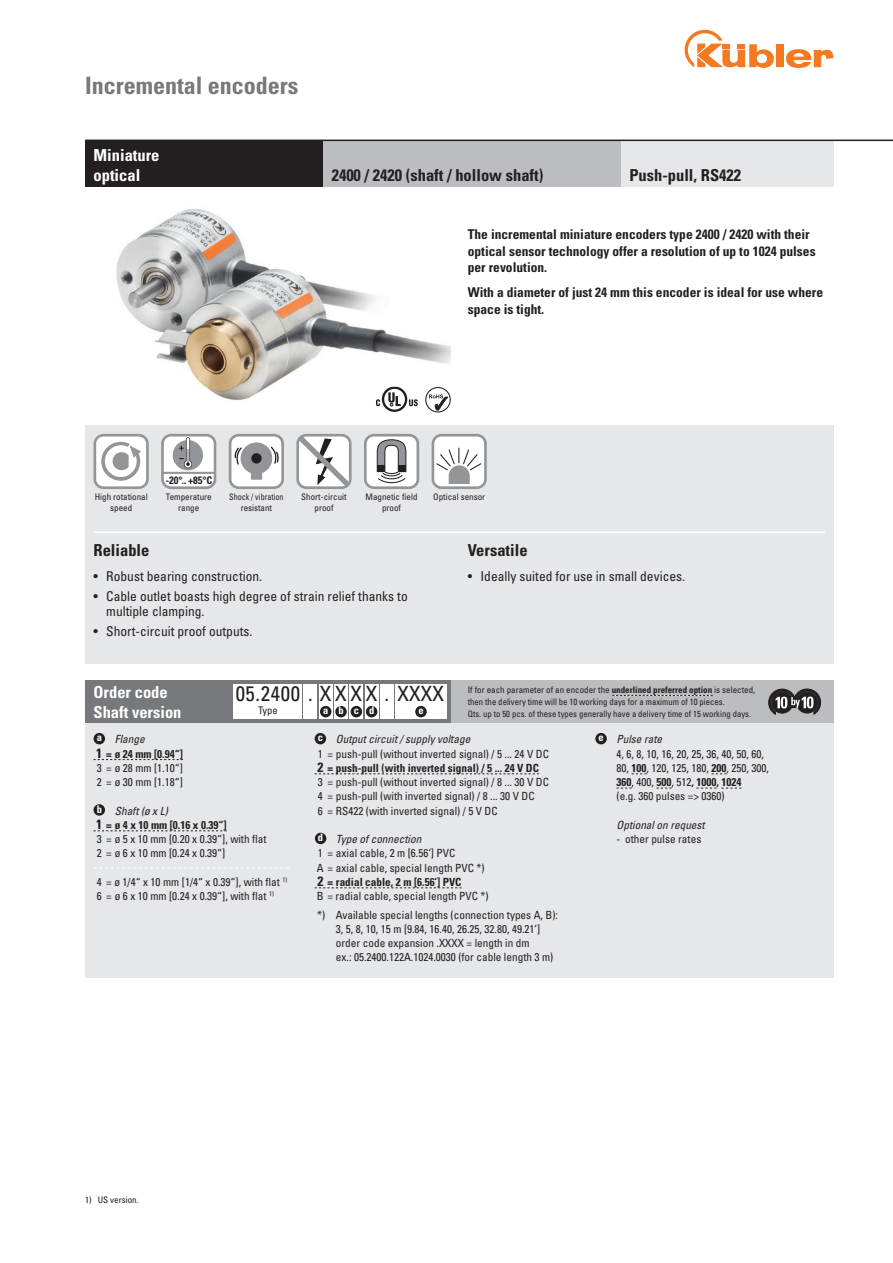
<style>
.page{position:relative;width:893px;height:1263px;background:#fff}
.page>*{position:absolute;margin:0;border:0;box-sizing:border-box;transform-origin:0 0}
.t1{font:700 condensed 24px "Univers LT Std";color:#76787b}
.t2{font:condensed 21px "Univers LT Std";letter-spacing:.03em;color:#231f20}
.t3{font:700 condensed 16.5px "Univers LT Std";color:#231f20}
.t4{font:700 condensed 16.5px/19.8px "Univers LT Std";color:#fff}
.t5{font:700 condensed 13.5px/16.5px "Univers LT Std";color:#231f20}
.t6{font:condensed 13.5px/15.8px "Univers LT Std";color:#231f20}
.t7{font:condensed 11.25px/14.2px "Univers LT Std";color:#231f20}
.t8{font:italic condensed 11.25px "Univers LT Std";color:#231f20}
.t9{font:700 condensed 10.65px "Univers LT Std";color:#231f20}
.t10{font:700 condensed 10.5px "Univers LT Std";color:#fff}
.t11{font:condensed 10.5px "Univers LT Std";color:#231f20}
.t12{font:condensed 9px/11.2px "Univers LT Std";color:#231f20;text-align:center}
.t13{font:condensed 9px/11.2px "Univers LT Std";color:#231f20;text-align:center;scale:.9 1}
.t14{font:condensed 8.85px "Univers LT Std";color:#231f20}
.s1{font-style:italic}
.s2{font-weight:700;font-size:13.5px}
.s3{font-weight:700}
</style>
<div class="page">
<div style="left:776px;top:44px;width:8px;height:23px;background:#f47921"></div>
<svg style="left:786px;top:49px;width:47px;height:19px"></svg>
<svg style="left:685px;top:30px;width:89px;height:38px"></svg>
<div style="left:85px;top:425px;width:748px;height:238px;background:#e6e7e9"></div>
<div style="left:433px;top:435px;width:52px;height:53px;background:#fff;border-radius:9px"></div>
<div style="left:432px;top:434px;width:55px;height:55px;border:3px solid #939598;border-radius:9px"></div>
<svg style="left:435px;top:447px;width:48px;height:37px"></svg>
<div style="left:365px;top:435px;width:53px;height:53px;background:#fff;border-radius:9px"></div>
<div style="left:364px;top:434px;width:55px;height:55px;border:3px solid #939598;border-radius:9px"></div>
<svg style="left:376px;top:439px;width:31px;height:45px"></svg>
<svg style="left:296px;top:434px;width:56px;height:55px;background:#d1d1d2"></svg>
<div style="left:230px;top:435px;width:53px;height:53px;background:#fff;border-radius:9px"></div>
<div style="left:229px;top:434px;width:55px;height:55px;border:3px solid #939598;border-radius:9px"></div>
<svg style="left:234px;top:442px;width:45px;height:38px"></svg>
<div style="left:162px;top:435px;width:53px;height:53px;background:#fff;border-radius:9px"></div>
<div style="left:161px;top:434px;width:55px;height:55px;border:3px solid #939598;border-radius:9px"></div>
<hr style="left:162px;top:472px;width:52px;height:2px;background:#939598">
<div style="left:173px;top:440px;width:30px;height:30px;background:#939598;border-radius:50%"></div>
<svg style="left:179px;top:437px;width:13px;height:31px"></svg>
<div style="left:95px;top:435px;width:52px;height:53px;background:#fff;border-radius:9px"></div>
<div style="left:94px;top:434px;width:55px;height:55px;border:3px solid #939598;border-radius:9px"></div>
<svg style="left:101px;top:442px;width:40px;height:39px"></svg>
<div style="left:85px;top:680px;width:748px;height:298px;background:#e6e7e9"></div>
<img style="left:116px;top:209px;width:335px;height:192px">
<svg style="left:425px;top:387px;width:26px;height:25px"></svg>
<svg style="left:376px;top:386px;width:42px;height:26px"></svg>
<hr style="left:94px;top:531px;width:731px;height:2px;background:#fff">
<div style="left:621px;top:140px;width:212px;height:47px;background:#e6e7e9"></div>
<div style="left:85px;top:680px;width:366px;height:43px;background:#76787b"></div>
<div style="left:85px;top:140px;width:238px;height:47px;background:#231f20"></div>
<div style="left:323px;top:140px;width:298px;height:47px;background:#bcbdc0"></div>
<svg style="left:696px;top:788px;width:45px;height:1px"></svg>
<div style="left:595px;top:733px;width:12px;height:11px;background:#231f20;border-radius:50%"></div>
<div style="left:234px;top:685px;width:68px;height:34px;background:#fff"></div>
<div style="left:304px;top:685px;width:13px;height:34px;background:#fff"></div>
<div style="left:319px;top:685px;width:14px;height:34px;background:#fff"></div>
<div style="left:334px;top:685px;width:14px;height:34px;background:#fff"></div>
<div style="left:350px;top:685px;width:13px;height:34px;background:#fff"></div>
<div style="left:365px;top:685px;width:13px;height:34px;background:#fff"></div>
<div style="left:380px;top:685px;width:14px;height:34px;background:#fff"></div>
<div style="left:395px;top:685px;width:51px;height:34px;background:#fff"></div>
<svg style="left:315px;top:773px;width:224px;height:1px"></svg>
<svg style="left:315px;top:887px;width:147px;height:1px"></svg>
<div style="left:315px;top:733px;width:11px;height:11px;background:#231f20;border-radius:50%"></div>
<div style="left:315px;top:833px;width:11px;height:11px;background:#231f20;border-radius:50%"></div>
<div style="left:320px;top:706px;width:11px;height:11px;background:#231f20;border-radius:50%"></div>
<div style="left:335px;top:706px;width:12px;height:11px;background:#231f20;border-radius:50%"></div>
<div style="left:351px;top:706px;width:11px;height:11px;background:#231f20;border-radius:50%"></div>
<div style="left:366px;top:706px;width:11px;height:11px;background:#231f20;border-radius:50%"></div>
<div style="left:415px;top:706px;width:12px;height:11px;background:#231f20;border-radius:50%"></div>
<div style="left:451px;top:680px;width:382px;height:43px;background:#bcbdc0"></div>
<svg style="left:612px;top:695px;width:101px;height:1px"></svg>
<svg style="left:768px;top:689px;width:53px;height:25px"></svg>
<svg style="left:94px;top:759px;width:89px;height:1px"></svg>
<svg style="left:94px;top:830px;width:133px;height:1px"></svg>
<svg style="left:94px;top:867px;width:195px;height:1px"></svg>
<div style="left:94px;top:733px;width:11px;height:11px;background:#231f20;border-radius:50%"></div>
<div style="left:94px;top:804px;width:11px;height:12px;background:#231f20;border-radius:50%"></div>
<hr style="left:85px;top:140px;width:808px;height:1px;background:#231f20">
<h1 class="t1" style="left:85px;top:71px;width:215px">Incremental encoders</h1>
<h3 class="t4" style="left:94px;top:145px;width:67px">Miniature optical</h3>
<h3 class="t3" style="left:332px;top:165px;width:213px">2400 / 2420 (shaft / hollow shaft)</h3>
<h3 class="t3" style="left:629px;top:165px;width:113px">Push-pull, RS422</h3>
<p class="t5" style="left:468px;top:226px;width:349px">The incremental miniature encoders type 2400 / 2420 with their optical sensor technology offer a resolution of up to 1024 pulses per revolution.</p>
<p class="t5" style="left:468px;top:284px;width:357px">With a diameter of just 24 mm this encoder is ideal for use where space is tight.</p>
<p class="t9" style="left:166px;top:473px;width:48px">-20°... +85°C</p>
<p class="t12" style="left:95px;top:491px;width:54px">High rotational speed</p>
<p class="t12" style="left:166px;top:491px;width:47px">Temperature range</p>
<p class="t13" style="left:229px;top:491px;width:62px">Shock / vibration resistant</p>
<p class="t12" style="left:301px;top:491px;width:47px">Short-circuit proof</p>
<p class="t12" style="left:433px;top:491px;width:53px">Optical sensor</p>
<p class="t12" style="left:366px;top:491px;width:53px">Magnetic field proof</p>
<h3 class="t3" style="left:94px;top:540px;width:57px">Reliable</h3>
<p class="t6" style="left:94px;top:568px;width:170px">• Robust bearing construction.</p>
<p class="t6" style="left:106px;top:588px;width:303px;text-indent:-13px">• Cable outlet boasts high degree of strain relief thanks to multiple clamping.</p>
<p class="t6" style="left:94px;top:623px;width:160px">• Short-circuit proof outputs.</p>
<h3 class="t3" style="left:468px;top:540px;width:61px">Versatile</h3>
<p class="t6" style="left:468px;top:568px;width:219px">• Ideally suited for use in small devices.</p>
<h2 class="t2" style="left:236px;top:680px;width:210px">05.2400 . X X X X . XXXX</h2>
<p class="t11" style="left:258px;top:704px;width:21px">Type</p>
<p class="t7" style="left:317px;top:732px;width:233px"><sup>c</sup> <span class="s1">Output circuit / supply voltage<br></span>1 = push-pull (without inverted signal) / 5 ... 24 V DC <span class="s2">2</span> <span class="s3">= push-pull (with inverted signal) / 5 ... 24 V DC<br></span>3 = push-pull (without inverted signal) / 8 ... 30 V DC 4 = push-pull (with inverted signal) / 8 ... 30 V DC<br>6 = RS422 (with inverted signal) / 5 V DC</p>
<p class="t7" style="left:317px;top:832px;width:173px"><sup>d</sup> <span class="s1">Type of connection<br></span>1 = axial cable, 2 m [6.56‘] PVC<br>A = axial cable, special length PVC *)<br><span class="s2">2</span> <span class="s3">= radial cable, 2 m [6.56‘] PVC<br></span>B = radial cable, special length PVC *)</p>
<p class="t7" style="left:336px;top:907px;width:224px;text-indent:-19px">*) Available special lengths (connection types A, B):<br>3, 5, 8, 10, 15 m [9.84, 16.40, 26.25, 32.80, 49.21‘] order code expansion .XXXX = length in dm<br>ex.: 05.2400.122A.1024.0030 (for cable length 3 m)</p>
<h3 class="t4" style="left:94px;top:682px;width:89px">Order code<br>Shaft version</h3>
<p class="t12" style="left:468px;top:684px;width:289px;line-height:12px;text-align:left">If for each parameter of an encoder the <span class="s3">underlined preferred option</span> is selected, then the delivery time will be 10 working days for a maximum of 10 pieces.</p>
<p class="t14" style="left:468px;top:708px;width:285px">Qts. up to 50 pcs. of these types generally have a delivery time of 15 working days.</p>
<p class="t10" style="left:323px;top:704px;width:53px">abcd</p>
<p class="t10" style="left:418px;top:704px;width:7px">e</p>
<p class="t7" style="left:617px;top:732px;width:154px;text-indent:-18px"><sup>e</sup> <span class="s1">Pulse rate<br></span>4, 6, 8, 10, 16, 20, 25, 36, 40, 50, 60,<br>80, <span class="s3">100</span>, 120, 125, 180, <span class="s3">200</span>, 250, 300,<br><span class="s3">360</span>, 400, <span class="s3">500</span>, 512<span class="s3">, 1000, 1024<br></span>(e.g. 360 pulses =&gt; 0360)</p>
<p class="t8" style="left:617px;top:818px;width:90px">Optional on request</p>
<p class="t7" style="left:617px;top:832px;width:86px">- other pulse rates</p>
<p class="t7" style="left:96px;top:732px;width:88px"><sup>a</sup> <span class="s1">Flange<br></span><span class="s2">1</span> <span class="s3">= ø 24 mm [0.94“]<br></span>3 = ø 28 mm [1.10“]<br>2 = ø 30 mm [1.18“]</p>
<p class="t7" style="left:96px;top:803px;width:172px"><sup>b</sup> <span class="s1">Shaft (ø x L)<br></span><span class="s2">1</span> <span class="s3">= ø 4 x 10 mm [0.16 x 0.39“]<br></span>3 = ø 5 x 10 mm [0.20 x 0.39“], with flat<br>2 = ø 6 x 10 mm [0.24 x 0.39“]</p>
<p class="t7" style="left:97px;top:874px;width:192px">4 = ø 1/4“ x 10 mm [1/4“ x 0.39“], with flat <sup>1)<br></sup>6 = ø 6 x 10 mm [0.24 x 0.39“], with flat <sup>1)</sup></p>
<p class="t12" style="left:85px;top:1194px;width:55px">1) US version.</p>
</div>
